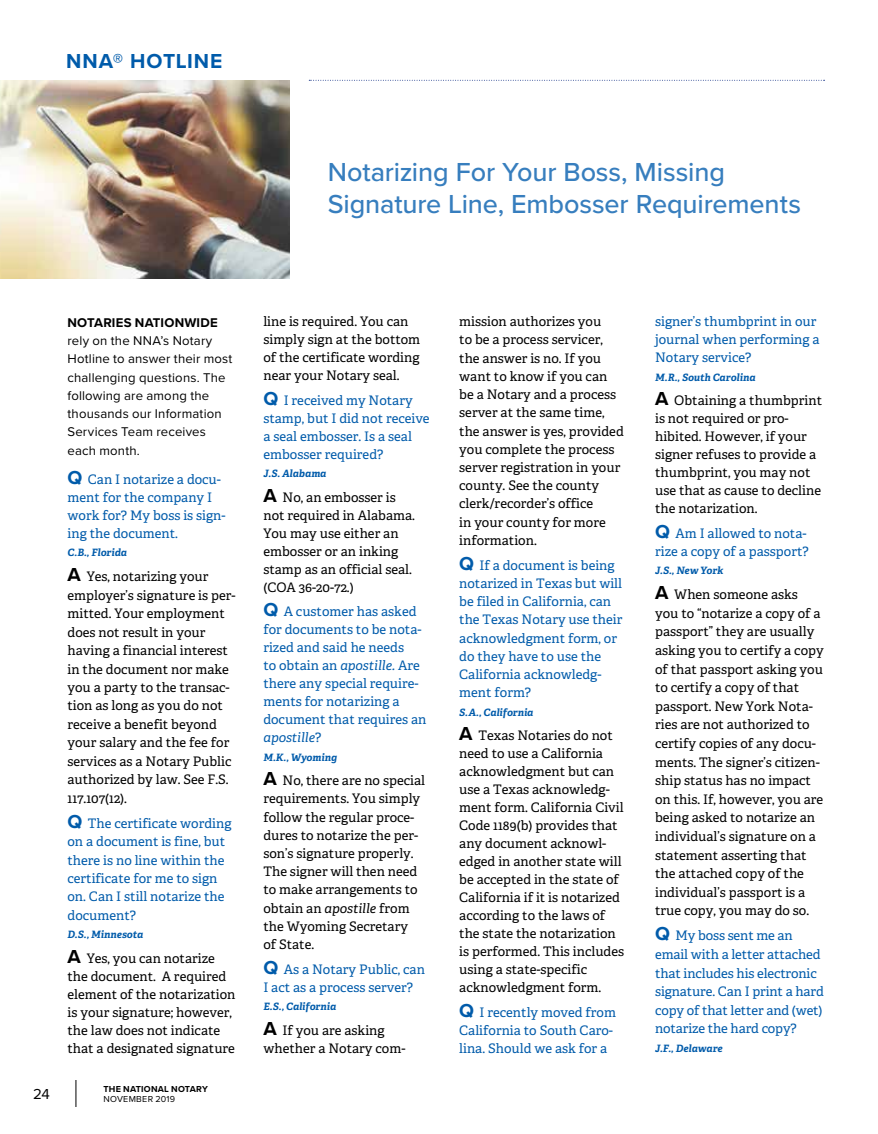
<style>
.page{position:relative;width:878px;height:1134px;background:#fff}
.page>*{position:absolute;margin:0;border:0;box-sizing:border-box;transform-origin:0 0}
.t1{font:500 27px/31.5px "Proxima Nova";letter-spacing:-.005em;color:#377ebe}
.t2{font:700 21px "Proxima Nova";letter-spacing:.045em;color:#005baa}
.t3{font:15px "Proxima Nova";color:#000}
.t4{font:13.2px/18px "Adelle PE";color:#000}
.t5{font:13.2px/18px "Adelle PE";color:#005baa}
.t6{font:13.2px/18.3px "Proxima Nova";letter-spacing:.01em;color:#000}
.t7{font:700 13.2px "Proxima Nova";letter-spacing:.015em;color:#000}
.t8{font:italic 700 10.2px "Adelle PE";color:#005baa}
.t9{font:700 9px "Proxima Nova";letter-spacing:.025em;color:#000}
.t10{font:9px "Proxima Nova";letter-spacing:.03em;color:#000}
.s1{font-family:"Proxima Nova";font-weight:700;font-size:19.5px}
.s2{font-style:italic}
</style>
<div class="page">
<img style="left:0;top:81px;width:290px;height:197px">
<svg style="left:309px;top:80px;width:515px;height:1px"></svg>
<svg style="left:76px;top:1080px;width:1px;height:27px"></svg>
<h2 class="t2" style="left:66px;top:45px;width:158px">NNA® HOTLINE</h2>
<h1 class="t1" style="left:328px;top:156px;width:474px">Notarizing For Your Boss, Missing<br>Signature Line, Embosser Requirements</h1>
<p class="t3" style="left:33px;top:1083px;width:18px">24</p>
<p class="t7" style="left:68px;top:312px;width:152px">NOTARIES NATIONWIDE</p>
<p class="t6" style="left:68px;top:331px;width:166px">rely on the NNA’s Notary<br>Hotline to answer their most challenging questions. The following are among the thousands our Information<br>Services Team receives each month.</p>
<p class="t5" style="left:67px;top:470px;width:160px"><span class="s1">Q</span> Can I notarize a docu&shy;ment for the company I work for? My boss is sign&shy;ing the document.</p>
<p class="t8" style="left:68px;top:545px;width:61px">C.B., Florida</p>
<p class="t4" style="left:68px;top:567px;width:169px;line-height:18.5px"><span class="s1">A</span> Yes, notarizing your employer’s signature is per&shy;mitted. Your employment does not result in your having a financial interest in the document nor make you a party to the transac&shy;tion as long as you do not receive a benefit beyond your salary and the fee for services as a Notary Public authorized by law. See F.S.<br>117.107(12).</p>
<p class="t5" style="left:67px;top:813px;width:165px;line-height:18.5px"><span class="s1">Q</span> The certificate wording on a document is fine, but there is no line within the certificate for me to sign on. Can I still notarize the document?</p>
<p class="t8" style="left:68px;top:927px;width:77px">D.S., Minnesota</p>
<p class="t4" style="left:68px;top:949px;width:169px"><span class="s1">A</span> Yes, you can notarize the document. A required element of the notarization is your signature; however, the law does not indicate that a designated signature</p>
<p class="t9" style="left:103px;top:1082px;width:106px">THE NATIONAL NOTARY</p>
<p class="t10" style="left:103px;top:1093px;width:73px">NOVEMBER 2019</p>
<p class="t4" style="left:263px;top:312px;width:158px">line is required. You can simply sign at the bottom of the certificate wording near your Notary seal.</p>
<p class="t5" style="left:263px;top:390px;width:168px"><span class="s1">Q</span> I received my Notary stamp, but I did not receive a seal embosser. Is a seal embosser required?</p>
<p class="t8" style="left:263px;top:466px;width:65px">J.S. Alabama</p>
<p class="t4" style="left:263px;top:487px;width:153px"><span class="s1">A</span> No, an embosser is not required in Alabama.<br>You may use either an embosser or an inking stamp as an official seal. (COA 36-20-72.)</p>
<p class="t5" style="left:263px;top:602px;width:165px"><span class="s1">Q</span> A customer has asked for documents to be nota&shy;rized and said he needs<br>to obtain an <span class="s2">apostille.</span> Are there any special require&shy;ments for notarizing a document that requires an <span class="s2">apostille</span>?</p>
<p class="t8" style="left:263px;top:750px;width:75px">M.K., Wyoming</p>
<p class="t4" style="left:263px;top:771px;width:163px"><span class="s1">A</span> No, there are no special requirements. You simply follow the regular proce&shy;dures to notarize the per&shy;son’s signature properly.<br>The signer will then need to make arrangements to obtain an <span class="s2">apostille</span> from the Wyoming Secretary<br>of State.</p>
<p class="t5" style="left:263px;top:959px;width:163px"><span class="s1">Q</span> As a Notary Public, can<br>I act as a process server?</p>
<p class="t8" style="left:263px;top:999px;width:74px">E.S., California</p>
<p class="t4" style="left:263px;top:1020px;width:143px"><span class="s1">A</span> If you are asking whether a Notary com-</p>
<p class="t4" style="left:459px;top:312px;width:166px">mission authorizes you<br>to be a process servicer, the answer is no. If you want to know if you can be a Notary and a process server at the same time, the answer is yes, provided you complete the process server registration in your county. See the county clerk/recorder’s office<br>in your county for more information.</p>
<p class="t5" style="left:459px;top:555px;width:165px"><span class="s1">Q</span> If a document is being notarized in Texas but will be filed in California, can the Texas Notary use their acknowledgment form, or do they have to use the<br>California acknowledg&shy;ment form?</p>
<p class="t8" style="left:459px;top:705px;width:76px">S.A., California</p>
<p class="t4" style="left:459px;top:726px;width:166px"><span class="s1">A</span> Texas Notaries do not need to use a California acknowledgment but can use a Texas acknowledg&shy;ment form. California Civil<br>Code 1189(b) provides that any document acknowl&shy;edged in another state will be accepted in the state of<br>California if it is notarized according to the laws of the state the notarization is performed. This includes using a state-specific acknowledgment form.</p>
<p class="t5" style="left:459px;top:1002px;width:158px"><span class="s1">Q</span> I recently moved from<br>California to South Caro&shy;lina. Should we ask for a</p>
<p class="t5" style="left:655px;top:312px;width:166px">signer’s thumbprint in our journal when performing a<br>Notary service?</p>
<p class="t8" style="left:655px;top:370px;width:102px">M.R., South Carolina</p>
<p class="t4" style="left:655px;top:391px;width:168px"><span class="s1">A</span> Obtaining a thumbprint is not required or pro&shy;hibited. However, if your signer refuses to provide a thumbprint, you may not use that as cause to decline the notarization.</p>
<p class="t5" style="left:655px;top:523px;width:155px"><span class="s1">Q</span> Am I allowed to nota&shy;rize a copy of a passport?</p>
<p class="t8" style="left:655px;top:563px;width:70px">J.S., New York</p>
<p class="t4" style="left:655px;top:585px;width:170px;line-height:18.6px"><span class="s1">A</span> When someone asks you to “notarize a copy of a passport” they are usually asking you to certify a copy of that passport asking you to certify a copy of that passport. New York Nota&shy;ries are not authorized to certify copies of any docu&shy;ments. The signer’s citizen&shy;ship status has no impact on this. If, however, you are being asked to notarize an individual’s signature on a statement asserting that the attached copy of the individual’s passport is a true copy, you may do so.</p>
<p class="t5" style="left:655px;top:926px;width:170px;line-height:18.6px"><span class="s1">Q</span> My boss sent me an email with a letter attached that includes his electronic signature. Can I print a hard copy of that letter and (wet) notarize the hard copy?</p>
<p class="t8" style="left:655px;top:1041px;width:69px">J.F., Delaware</p>
</div>
